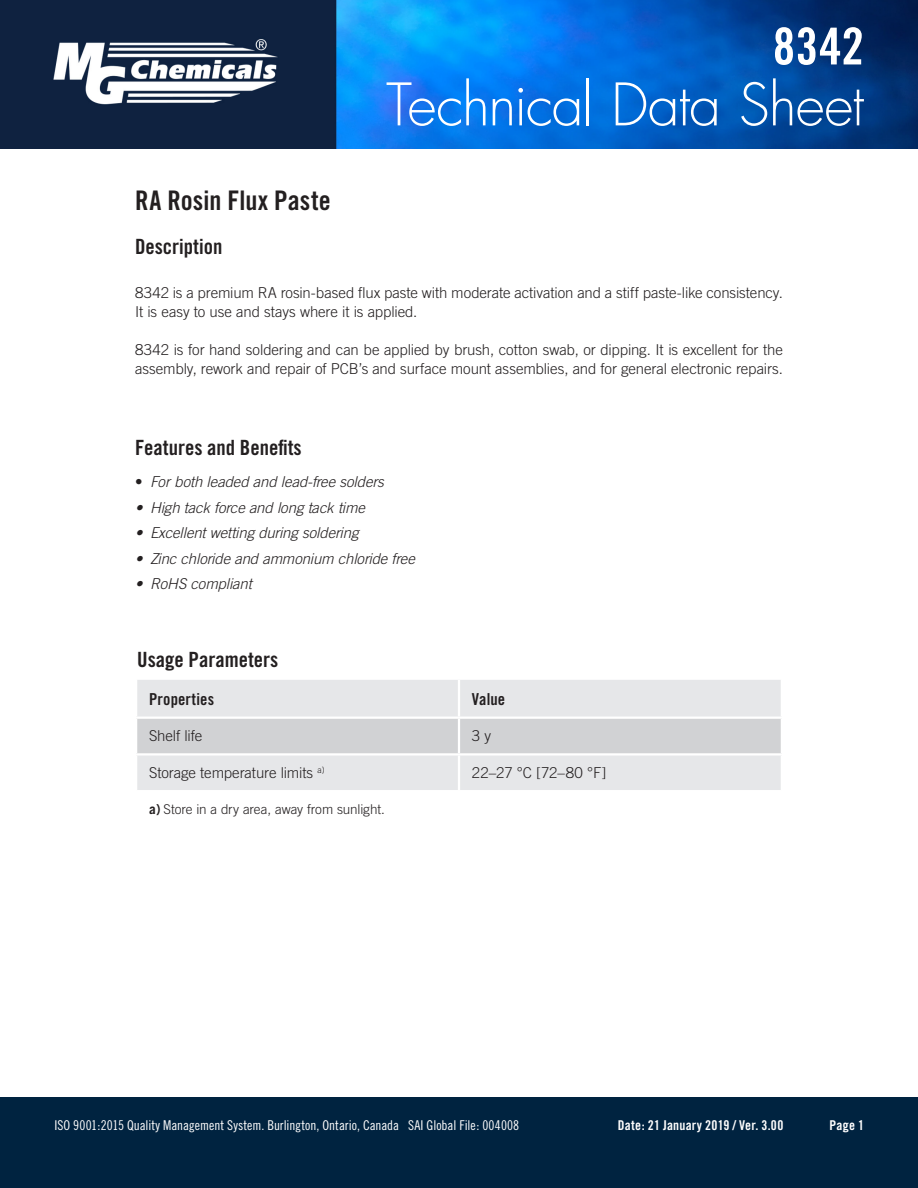
<style>
.page{position:relative;width:918px;height:1188px;background:#fff}
.page>*{position:absolute;margin:0;border:0;box-sizing:border-box;transform-origin:0 0}
.t1{font:300 57px "Futura";letter-spacing:-.025em;color:#fff}
.t2{font:51px "Trade Gothic Bold Cond Twenty";color:#fff}
.InstructionTag{font:27px "Trade Gothic Bold Cond Twenty";letter-spacing:.005em;color:#231f20}
.Heading_1{font:21px "Trade Gothic Bold Cond Twenty";color:#231f20}
.Table_Heading{font:16.5px "Trade Gothic Bold Cond Twenty";letter-spacing:.005em;color:#231f20}
.BodyText{font:300 15px/19.5px "Trade Gothic";letter-spacing:-.005em;color:#231f20}
.List_Paragraph{font:italic 300 15px "Trade Gothic";letter-spacing:-.01em;color:#231f20}
.Table_Text{font:300 15px "Trade Gothic";letter-spacing:-.005em;color:#231f20}
.t3{font:13.5px "Trade Gothic Cond Eighteen";color:#fff}
.t4{font:300 13.5px "Trade Gothic";letter-spacing:-.005em;color:#231f20}
.t5{font:13.5px "Trade Gothic Bold Cond Twenty";letter-spacing:.015em;color:#fff}
.s1{font-style:normal}
.s2{font-weight:700}
</style>
<div class="page">
<img style="left:0;top:0;width:918px;height:149px">
<div style="left:0;top:1097px;width:918px;height:91px;background:#002340"></div>
<div style="left:137px;top:680px;width:644px;height:110px;background:#e6e7e9"></div>
<div style="left:137px;top:719px;width:644px;height:34px;background:#d1d2d4"></div>
<hr style="left:458px;top:680px;width:2px;height:37px;background:#fff">
<hr style="left:135px;top:717px;width:324px;height:2px;background:#fff">
<hr style="left:459px;top:717px;width:324px;height:2px;background:#fff">
<hr style="left:458px;top:719px;width:2px;height:34px;background:#fff">
<hr style="left:135px;top:753px;width:324px;height:3px;background:#fff">
<hr style="left:459px;top:753px;width:324px;height:3px;background:#fff">
<hr style="left:458px;top:756px;width:2px;height:34px;background:#fff">
<h2 class="t2" style="left:773px;top:15px;width:93px">8342</h2>
<h1 class="t1" style="left:386px;top:70px;width:479px">Technical Data Sheet</h1>
<p class="InstructionTag" style="left:135px;top:184px;width:197px">RA Rosin Flux Paste</p>
<p class="Heading_1" style="left:135px;top:233px;width:89px">Description</p>
<p class="BodyText" style="left:135px;top:283px;width:649px">8342 is a premium RA rosin-based flux paste with moderate activation and a stiff paste-like consistency.<br>It is easy to use and stays where it is applied.</p>
<p class="BodyText" style="left:135px;top:340px;width:650px">8342 is for hand soldering and can be applied by brush, cotton swab, or dipping. It is excellent for the assembly, rework and repair of PCB’s and surface mount assemblies, and for general electronic repairs.</p>
<p class="Heading_1" style="left:135px;top:435px;width:168px">Features and Benefits</p>
<p class="List_Paragraph" style="left:135px;top:473px;width:250px"><span class="s1">•</span> For both leaded and lead-free solders</p>
<p class="List_Paragraph" style="left:135px;top:499px;width:231px">• High tack force and long tack time</p>
<p class="List_Paragraph" style="left:135px;top:524px;width:225px">• Excellent wetting during soldering</p>
<p class="List_Paragraph" style="left:135px;top:550px;width:281px">• Zinc chloride and ammonium chloride free</p>
<p class="List_Paragraph" style="left:135px;top:575px;width:118px">• RoHS compliant</p>
<p class="Heading_1" style="left:137px;top:647px;width:143px">Usage Parameters</p>
<p class="Table_Heading" style="left:149px;top:689px;width:67px">Properties</p>
<p class="Table_Heading" style="left:472px;top:689px;width:35px">Value</p>
<p class="Table_Text" style="left:149px;top:727px;width:55px">Shelf life</p>
<p class="Table_Text" style="left:472px;top:727px;width:21px">3 y</p>
<p class="Table_Text" style="left:149px;top:764px;width:177px">Storage temperature limits <sup>a)</sup></p>
<p class="Table_Text" style="left:472px;top:764px;width:136px">22–27 °C [72–80 °F]</p>
<p class="t4" style="left:149px;top:801px;width:237px"><span class="s2">a)</span> Store in a dry area, away from sunlight.</p>
<p class="t3" style="left:54px;top:1117px;width:466px">ISO 9001:2015 Quality Management System. Burlington, Ontario, Canada SAI Global File: 004008</p>
<p class="t5" style="left:618px;top:1117px;width:167px">Date: 21 January 2019 / Ver. 3.00</p>
<p class="t5" style="left:829px;top:1117px;width:36px">Page 1</p>
</div>
